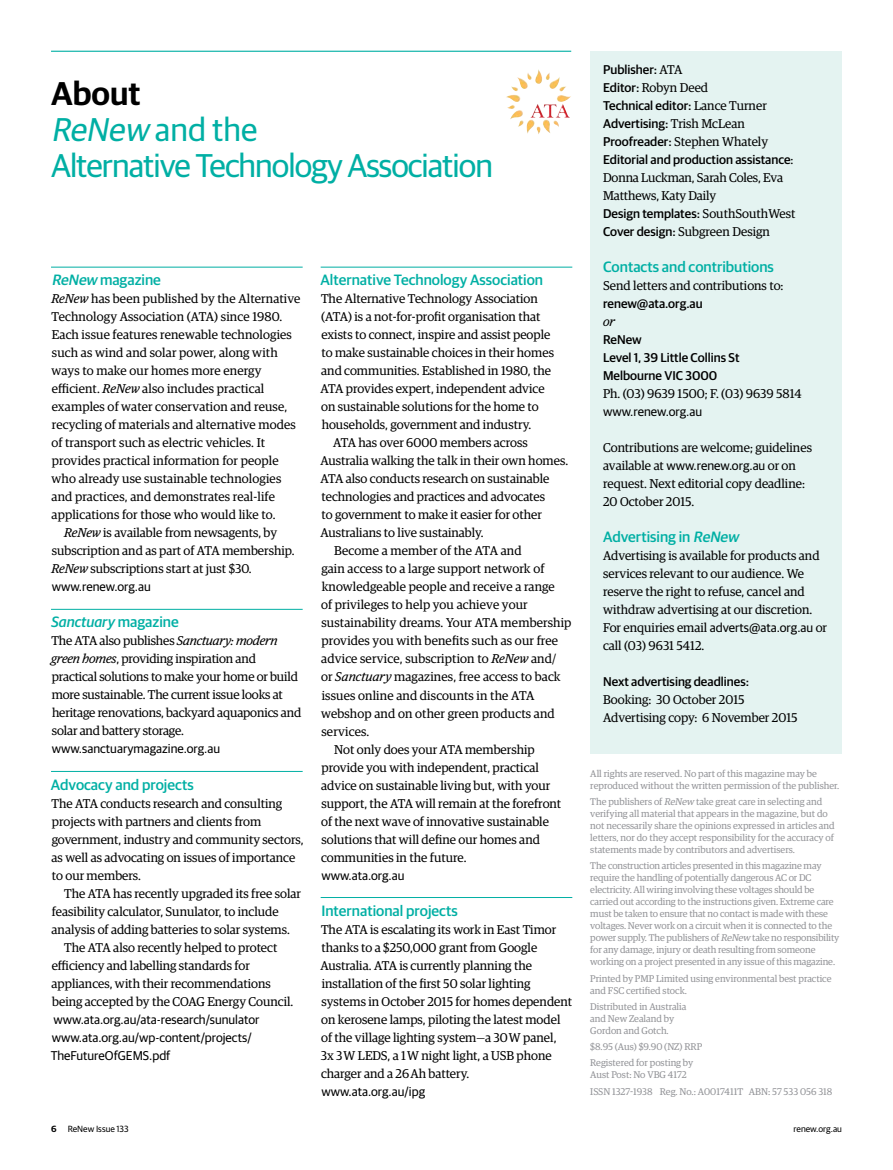
<style>
.page{position:relative;width:893px;height:1170px;background:#fff}
.page>*{position:absolute;margin:0;border:0;box-sizing:border-box;transform-origin:0 0}
.t1{font:33px/36px "Guardian Sans";letter-spacing:-.03em;color:#00afa4}
.t2{font:600 33px "Guardian Sans";color:#000}
.H3__WITH_RULE{font:500 15px "Guardian Sans";color:#00afa4}
.H3__PULL_OUT_BOX{font:500 15px "Guardian Sans";color:#00afa4}
.H3__WITH_RULE-2{font:italic 500 15px "Guardian Sans";color:#00afa4}
.FIRST_PARA{font:12.75px/18px "Guardian Egyp";color:#000}
.BODY{font:12.75px/18px "Guardian Egyp";color:#000}
.BODY__PULL_OUT_BOX{font:12.75px/18px "Guardian Egyp";color:#000}
.BODY__PULL_OUT_BOX-2{font:500 12.75px/18px "Guardian Sans";color:#000}
.FIRST_PARA-2{font:12.75px "Guardian Sans";color:#000}
.BODY__PULL_OUT_BOX-3{font:italic 12.75px "Guardian Egyp";color:#000}
.FINE_PRINT{font:9.75px/12px "Guardian Egyp";letter-spacing:-.005em;color:#939498}
.BODY-2{font:9px "Guardian Sans";color:#000}
.s1{font-style:italic}
.s2{font-style:normal}
.s3{font-family:"Guardian Sans"}
.s4{font-family:"Guardian Sans";font-weight:500}
.s5{font-family:"Guardian Egyp";font-weight:400}
.s6{font-weight:600}
</style>
<div class="page">
<hr style="left:51px;top:51px;width:520px;height:1px;background:#00afa4">
<hr style="left:51px;top:267px;width:252px;height:1px;background:#00afa4">
<hr style="left:51px;top:609px;width:252px;height:1px;background:#00afa4">
<hr style="left:51px;top:771px;width:252px;height:1px;background:#00afa4">
<div style="left:590px;top:51px;width:252px;height:702px;background:#e4f3f1"></div>
<hr style="left:321px;top:267px;width:251px;height:1px;background:#00afa4">
<hr style="left:321px;top:897px;width:251px;height:1px;background:#00afa4">
<img style="left:506px;top:69px;width:65px;height:33px">
<h1 class="t2" style="left:51px;top:69px;width:91px">About</h1>
<h2 class="t1" style="left:51px;top:109px;width:443px"><span class="s1">ReNew</span> and the<br>Alternative Technology Association</h2>
<p class="H3__WITH_RULE" style="left:52px;top:269px;width:111px"><span class="s1">ReNew</span> magazine</p>
<p class="FIRST_PARA" style="left:51px;top:289px;width:250px"><span class="s1">ReNew</span> has been published by the Alternative Technology Association (ATA) since 1980.<br>Each issue features renewable technologies such as wind and solar power, along with ways to make our homes more energy efficient. <span class="s1">ReNew</span> also includes practical examples of water conservation and reuse, recycling of materials and alternative modes of transport such as electric vehicles. It provides practical information for people who already use sustainable technologies and practices, and demonstrates real-life applications for those who would like to.</p>
<p class="BODY" style="left:51px;top:523px;width:245px;text-indent:13px"><span class="s1">ReNew</span> is available from newsagents, by subscription and as part of ATA membership.<br><span class="s1">ReNew</span> subscriptions start at just $30.</p>
<p class="FIRST_PARA-2" style="left:52px;top:578px;width:100px">www.renew.org.au</p>
<p class="H3__WITH_RULE-2" style="left:52px;top:611px;width:129px">Sanctuary <span class="s2">magazine</span></p>
<p class="FIRST_PARA" style="left:51px;top:631px;width:251px">The ATA also publishes <span class="s1">Sanctuary: modern green homes</span>, providing inspiration and practical solutions to make your home or build more sustainable. The current issue looks at heritage renovations, backyard aquaponics and solar and battery storage.</p>
<p class="FIRST_PARA-2" style="left:52px;top:740px;width:170px">www.sanctuarymagazine.org.au</p>
<p class="H3__WITH_RULE" style="left:51px;top:773px;width:144px">Advocacy and projects</p>
<p class="FIRST_PARA" style="left:51px;top:793px;width:254px">The ATA conducts research and consulting projects with partners and clients from government, industry and community sectors, as well as advocating on issues of importance to our members.</p>
<p class="BODY" style="left:52px;top:883px;width:251px;text-indent:13px">The ATA has recently upgraded its free solar feasibility calculator, Sunulator, to include analysis of adding batteries to solar systems.</p>
<p class="BODY" style="left:51px;top:937px;width:244px;text-indent:14px">The ATA also recently helped to protect efficiency and labelling standards for appliances, with their recommendations being accepted by the COAG Energy Council. <span class="s3">www.ata.org.au/ata-research/sunulator www.ata.org.au/wp-content/projects/ TheFutureOfGEMS.pdf</span></p>
<p class="H3__WITH_RULE" style="left:320px;top:269px;width:224px">Alternative Technology Association</p>
<p class="FIRST_PARA" style="left:320px;top:289px;width:235px">The Alternative Technology Association (ATA) is a not-for-profit organisation that exists to connect, inspire and assist people to make sustainable choices in their homes and communities. Established in 1980, the ATA provides expert, independent advice on sustainable solutions for the home to households, government and industry.</p>
<p class="BODY" style="left:320px;top:433px;width:249px;text-indent:13px">ATA has over 6000 members across Australia walking the talk in their own homes.<br>ATA also conducts research on sustainable technologies and practices and advocates<br>to government to make it easier for other Australians to live sustainably.</p>
<p class="BODY" style="left:321px;top:541px;width:252px;text-indent:13px">Become a member of the ATA and<br>gain access to a large support network of knowledgeable people and receive a range<br>of privileges to help you achieve your sustainability dreams. Your ATA membership provides you with benefits such as our free advice service, subscription to <span class="s1">ReNew</span> and/<br>or <span class="s1">Sanctuary</span> magazines, free access to back issues online and discounts in the ATA webshop and on other green products and services.</p>
<p class="BODY" style="left:321px;top:739px;width:242px;text-indent:13px">Not only does your ATA membership provide you with independent, practical advice on sustainable living but, with your support, the ATA will remain at the forefront of the next wave of innovative sustainable solutions that will define our homes and communities in the future.</p>
<p class="FIRST_PARA-2" style="left:321px;top:866px;width:85px">www.ata.org.au</p>
<p class="H3__WITH_RULE" style="left:321px;top:899px;width:138px">International projects</p>
<p class="FIRST_PARA" style="left:320px;top:919px;width:253px">The ATA is escalating its work in East Timor thanks to a $250,000 grant from Google Australia. ATA is currently planning the installation of the first 50 solar lighting systems in October 2015 for homes dependent on kerosene lamps, piloting the latest model of the village lighting system—a 30 W panel,<br>3x 3 W LEDS, a 1 W night light, a USB phone charger and a 26 Ah battery.</p>
<p class="FIRST_PARA-2" style="left:321px;top:1082px;width:105px">www.ata.org.au/ipg</p>
<p class="BODY__PULL_OUT_BOX" style="left:603px;top:60px;width:192px"><span class="s4">Publisher:</span> ATA<br><span class="s4">Editor:</span> Robyn Deed<br><span class="s4">Technical editor:</span> Lance Turner<br><span class="s4">Advertising:</span> Trish McLean<br><span class="s4">Proofreader:</span> Stephen Whately<br><span class="s4">Editorial and production assistance</span>:<br>Donna Luckman, Sarah Coles, Eva<br>Matthews, Katy Daily</p>
<p class="BODY__PULL_OUT_BOX-2" style="left:603px;top:203px;width:194px">Design templates: <span class="s5">SouthSouthWest</span></p>
<p class="BODY__PULL_OUT_BOX" style="left:603px;top:222px;width:168px"><span class="s4">Cover design:</span> Subgreen Design</p>
<p class="H3__PULL_OUT_BOX" style="left:603px;top:256px;width:172px">Contacts and contributions</p>
<p class="BODY__PULL_OUT_BOX" style="left:603px;top:276px;width:182px">Send letters and contributions to:</p>
<p class="BODY__PULL_OUT_BOX-2" style="left:603px;top:293px;width:101px">renew@ata.org.au</p>
<p class="BODY__PULL_OUT_BOX-3" style="left:603px;top:313px;width:13px">or</p>
<p class="BODY__PULL_OUT_BOX-2" style="left:603px;top:329px;width:138px">ReNew<br>Level 1, 39 Little Collins St<br>Melbourne VIC 3000</p>
<p class="BODY__PULL_OUT_BOX" style="left:603px;top:384px;width:200px">Ph. (03) 9639 1500; F. (03) 9639 5814 <span class="s3">www.renew.org.au</span></p>
<p class="BODY__PULL_OUT_BOX" style="left:603px;top:438px;width:210px">Contributions are welcome; guidelines available at <span class="s3">www.renew.org.au</span> or on request. Next editorial copy deadline:</p>
<p class="BODY__PULL_OUT_BOX" style="left:603px;top:492px;width:93px">20 October 2015.</p>
<p class="H3__PULL_OUT_BOX" style="left:603px;top:526px;width:141px">Advertising in <span class="s1">ReNew</span></p>
<p class="BODY__PULL_OUT_BOX" style="left:603px;top:546px;width:225px">Advertising is available for products and services relevant to our audience. We reserve the right to refuse, cancel and withdraw advertising at our discretion.<br>For enquiries email <span class="s3">adverts@ata.org.au</span> or call (03) 9631 5412.</p>
<p class="BODY__PULL_OUT_BOX-2" style="left:603px;top:671px;width:148px">Next advertising deadlines:<br><span class="s5">Booking: 30 October 2015</span></p>
<p class="BODY__PULL_OUT_BOX" style="left:603px;top:708px;width:196px">Advertising copy: 6 November 2015</p>
<p class="FINE_PRINT" style="left:590px;top:766px;width:251px">All rights are reserved. No part of this magazine may be reproduced without the written permission of the publisher.</p>
<p class="FINE_PRINT" style="left:590px;top:795px;width:246px">The publishers of <span class="s1">ReNew</span> take great care in selecting and verifying all material that appears in the magazine, but do not necessarily share the opinions expressed in articles and letters, nor do they accept responsibility for the accuracy of statements made by contributors and advertisers.</p>
<p class="FINE_PRINT" style="left:590px;top:859px;width:251px">The construction articles presented in this magazine may require the handling of potentially dangerous AC or DC electricity. All wiring involving these voltages should be carried out according to the instructions given. Extreme care must be taken to ensure that no contact is made with these voltages. Never work on a circuit when it is connected to the power supply. The publishers of <span class="s1">ReNew</span> take no responsibility for any damage, injury or death resulting from someone working on a project presented in any issue of this magazine.</p>
<p class="FINE_PRINT" style="left:590px;top:971px;width:243px">Printed by PMP Limited using environmental best practice and FSC certified stock.</p>
<p class="FINE_PRINT" style="left:590px;top:999px;width:98px">Distributed in Australia and New Zealand by<br>Gordon and Gotch.</p>
<p class="FINE_PRINT" style="left:590px;top:1040px;width:113px">$8.95 (Aus) $9.90 (NZ) RRP</p>
<p class="FINE_PRINT" style="left:590px;top:1056px;width:104px">Registered for posting by<br>Aust Post: No VBG 4172</p>
<p class="FINE_PRINT" style="left:590px;top:1084px;width:244px">ISSN 1327-1938 Reg. No.: A0017411T ABN: 57 533 056 318</p>
<p class="BODY-2" style="left:51px;top:1121px;width:79px"><span class="s6">6</span> ReNew Issue 133</p>
<p class="BODY-2" style="left:793px;top:1121px;width:50px">renew.org.au</p>
</div>
